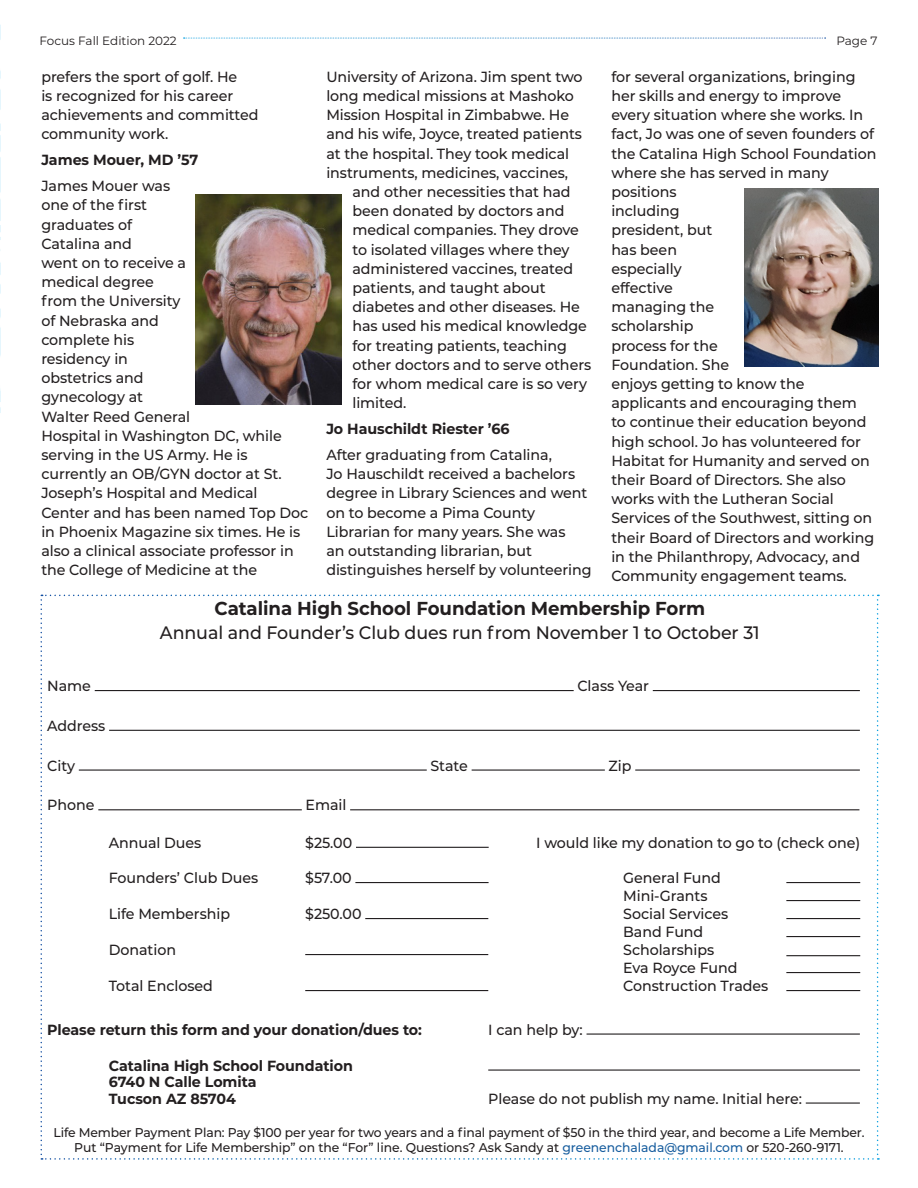
<style>
.page{position:relative;width:918px;height:1188px;background:#fff}
.page>*{position:absolute;margin:0;border:0;box-sizing:border-box;transform-origin:0 0}
.Body_Text{font:700 18.75px "Montserrat";letter-spacing:-.005em;color:#231f20}
.Body_Text-2{font:500 18px "Montserrat";letter-spacing:-.005em;color:#231f20}
.Body_Text-3{font:500 14.7px/19.2px "Montserrat";letter-spacing:-.005em;color:#231f20}
.Body_Text-4{font:700 14.7px/16.5px "Montserrat";letter-spacing:-.005em;color:#231f20}
.HOF_names{font:700 14.7px "Montserrat";letter-spacing:-.005em;color:#231f20}
.Body_Text-5{font:500 12.75px/15px "Montserrat";letter-spacing:-.01em;color:#231f20;text-align:center}
.t1{font:12px "Montserrat";color:#231f20}
.s1{color:#175d9e}
</style>
<div class="page">
<svg style="left:40px;top:595px;width:839px;height:565px"></svg>
<hr style="left:95px;top:690px;width:479px;height:1px;background:#231f20">
<hr style="left:653px;top:690px;width:207px;height:1px;background:#231f20">
<hr style="left:109px;top:730px;width:751px;height:1px;background:#231f20">
<hr style="left:79px;top:770px;width:348px;height:1px;background:#231f20">
<hr style="left:472px;top:770px;width:133px;height:1px;background:#231f20">
<hr style="left:635px;top:770px;width:225px;height:1px;background:#231f20">
<hr style="left:98px;top:809px;width:204px;height:1px;background:#231f20">
<hr style="left:350px;top:809px;width:509px;height:1px;background:#231f20">
<hr style="left:356px;top:847px;width:133px;height:1px;background:#231f20">
<hr style="left:355px;top:882px;width:134px;height:1px;background:#231f20">
<hr style="left:786px;top:882px;width:74px;height:1px;background:#231f20">
<hr style="left:786px;top:900px;width:74px;height:1px;background:#231f20">
<hr style="left:365px;top:918px;width:123px;height:1px;background:#231f20">
<hr style="left:786px;top:918px;width:74px;height:1px;background:#231f20">
<hr style="left:786px;top:936px;width:74px;height:1px;background:#231f20">
<hr style="left:305px;top:954px;width:183px;height:1px;background:#231f20">
<hr style="left:786px;top:955px;width:74px;height:1px;background:#231f20">
<hr style="left:786px;top:972px;width:74px;height:1px;background:#231f20">
<hr style="left:305px;top:990px;width:183px;height:1px;background:#231f20">
<hr style="left:786px;top:990px;width:74px;height:1px;background:#231f20">
<hr style="left:587px;top:1034px;width:273px;height:1px;background:#231f20">
<hr style="left:488px;top:1070px;width:372px;height:1px;background:#231f20">
<hr style="left:806px;top:1103px;width:54px;height:1px;background:#231f20">
<img style="left:0;top:25px;width:1px;height:388px">
<svg style="left:183px;top:38px;width:643px;height:1px"></svg>
<img style="left:196px;top:195px;width:146px;height:210px">
<img style="left:745px;top:188px;width:133px;height:179px">
<p class="t1" style="left:40px;top:33px;width:139px">Focus Fall Edition 2022</p>
<p class="t1" style="left:836px;top:33px;width:43px">Page 7</p>
<p class="Body_Text-3" style="left:41px;top:66px;width:219px">prefers the sport of golf. He<br>is recognized for his career achievements and committed community work.</p>
<p class="HOF_names" style="left:41px;top:149px;width:158px">James Mouer, MD ’57</p>
<p class="Body_Text-3" style="left:41px;top:176px;width:268px">James Mouer was<br>one of the first<br>graduates of<br>Catalina and<br>went on to receive a<br>medical degree<br>from the University<br>of Nebraska and<br>complete his<br>residency in<br>obstetrics and<br>gynecology at<br>Walter Reed General<br>Hospital in Washington DC, while serving in the US Army. He is currently an OB/GYN doctor at St.<br>Joseph’s Hospital and Medical<br>Center and has been named Top Doc in Phoenix Magazine six times. He is also a clinical associate professor in the College of Medicine at the</p>
<p class="Body_Text-3" style="left:326px;top:66px;width:258px">University of Arizona. Jim spent two</p>
<p class="Body_Text-3" style="left:326px;top:86px;width:249px">long medical missions at Mashoko</p>
<p class="Body_Text-3" style="left:326px;top:105px;width:244px">Mission Hospital in Zimbabwe. He</p>
<p class="Body_Text-3" style="left:326px;top:124px;width:257px">and his wife, Joyce, treated patients</p>
<p class="Body_Text-3" style="left:326px;top:143px;width:244px">at the hospital. They took medical</p>
<p class="Body_Text-3" style="left:326px;top:162px;width:243px">instruments, medicines, vaccines,</p>
<p class="Body_Text-3" style="left:352px;top:182px;width:220px">and other necessities that had</p>
<p class="Body_Text-3" style="left:352px;top:201px;width:214px">been donated by doctors and</p>
<p class="Body_Text-3" style="left:352px;top:220px;width:228px">medical companies. They drove</p>
<p class="Body_Text-3" style="left:352px;top:239px;width:219px">to isolated villages where they</p>
<p class="Body_Text-3" style="left:352px;top:258px;width:222px">administered vaccines, treated</p>
<p class="Body_Text-3" style="left:352px;top:278px;width:195px">patients, and taught about</p>
<p class="Body_Text-3" style="left:352px;top:297px;width:229px">diabetes and other diseases. He</p>
<p class="Body_Text-3" style="left:352px;top:316px;width:236px">has used his medical knowledge</p>
<p class="Body_Text-3" style="left:352px;top:335px;width:216px">for treating patients, teaching</p>
<p class="Body_Text-3" style="left:352px;top:354px;width:240px">other doctors and to serve others</p>
<p class="Body_Text-3" style="left:352px;top:374px;width:236px">for whom medical care is so very</p>
<p class="Body_Text-3" style="left:352px;top:393px;width:55px">limited.</p>
<p class="HOF_names" style="left:326px;top:418px;width:185px">Jo Hauschildt Riester ’66</p>
<p class="Body_Text-3" style="left:326px;top:445px;width:267px">After graduating from Catalina,<br>Jo Hauschildt received a bachelors degree in Library Sciences and went on to become a Pima County Librarian for many years. She was<br>an outstanding librarian, but distinguishes herself by volunteering</p>
<p class="Body_Text-3" style="left:611px;top:66px;width:267px">for several organizations, bringing her skills and energy to improve every situation where she works. In fact, Jo was one of seven founders of the Catalina High School Foundation where she has served in many positions<br>including<br>president, but<br>has been<br>especially<br>effective<br>managing the<br>scholarship<br>process for the<br>Foundation. She<br>enjoys getting to know the applicants and encouraging them<br>to continue their education beyond high school. Jo has volunteered for<br>Habitat for Humanity and served on their Board of Directors. She also works with the Lutheran Social<br>Services of the Southwest, sitting on their Board of Directors and working in the Philanthropy, Advocacy, and<br>Community engagement teams.</p>
<p class="Body_Text" style="left:214px;top:595px;width:492px">Catalina High School Foundation Membership Form</p>
<p class="Body_Text-2" style="left:160px;top:620px;width:601px">Annual and Founder’s Club dues run from November 1 to October 31</p>
<p class="Body_Text-3" style="left:47px;top:676px;width:45px">Name</p>
<p class="Body_Text-3" style="left:577px;top:676px;width:73px">Class Year</p>
<p class="Body_Text-3" style="left:47px;top:715px;width:60px">Address</p>
<p class="Body_Text-3" style="left:47px;top:755px;width:29px">City</p>
<p class="Body_Text-3" style="left:430px;top:755px;width:39px">State</p>
<p class="Body_Text-3" style="left:609px;top:755px;width:24px">Zip</p>
<p class="Body_Text-3" style="left:47px;top:795px;width:49px">Phone</p>
<p class="Body_Text-3" style="left:306px;top:795px;width:42px">Email</p>
<p class="Body_Text-3" style="left:109px;top:832px;width:94px">Annual Dues</p>
<p class="Body_Text-3" style="left:305px;top:832px;width:49px">$25.00</p>
<p class="Body_Text-3" style="left:536px;top:832px;width:325px">I would like my donation to go to (check one)</p>
<p class="Body_Text-3" style="left:109px;top:868px;width:151px">Founders’ Club Dues</p>
<p class="Body_Text-3" style="left:305px;top:868px;width:48px">$57.00</p>
<p class="Body_Text-3" style="left:623px;top:868px;width:99px">General Fund</p>
<p class="Body_Text-3" style="left:623px;top:886px;width:86px">Mini-Grants</p>
<p class="Body_Text-3" style="left:109px;top:904px;width:123px">Life Membership</p>
<p class="Body_Text-3" style="left:305px;top:904px;width:58px">$250.00</p>
<p class="Body_Text-3" style="left:623px;top:904px;width:107px">Social Services</p>
<p class="Body_Text-3" style="left:623px;top:922px;width:82px">Band Fund</p>
<p class="Body_Text-3" style="left:109px;top:940px;width:69px">Donation</p>
<p class="Body_Text-3" style="left:623px;top:940px;width:93px">Scholarships</p>
<p class="Body_Text-3" style="left:623px;top:958px;width:116px">Eva Royce Fund</p>
<p class="Body_Text-3" style="left:109px;top:976px;width:106px">Total Enclosed</p>
<p class="Body_Text-3" style="left:623px;top:976px;width:147px">Construction Trades</p>
<p class="Body_Text-4" style="left:47px;top:1020px;width:376px">Please return this form and your donation/dues to:</p>
<p class="Body_Text-3" style="left:488px;top:1019px;width:96px">I can help by:</p>
<p class="Body_Text-4" style="left:109px;top:1056px;width:246px">Catalina High School Foundation<br>6740 N Calle Lomita<br>Tucson AZ 85704</p>
<p class="Body_Text-3" style="left:488px;top:1088px;width:315px">Please do not publish my name. Initial here:</p>
<p class="Body_Text-5" style="left:53px;top:1124px;width:813px">Life Member Payment Plan: Pay $100 per year for two years and a final payment of $50 in the third year, and become a Life Member.<br>Put “Payment for Life Membership” on the “For” line. Questions? Ask Sandy at <span class="s1">greenenchalada@gmail.com</span> or 520-260-9171.</p>
</div>
